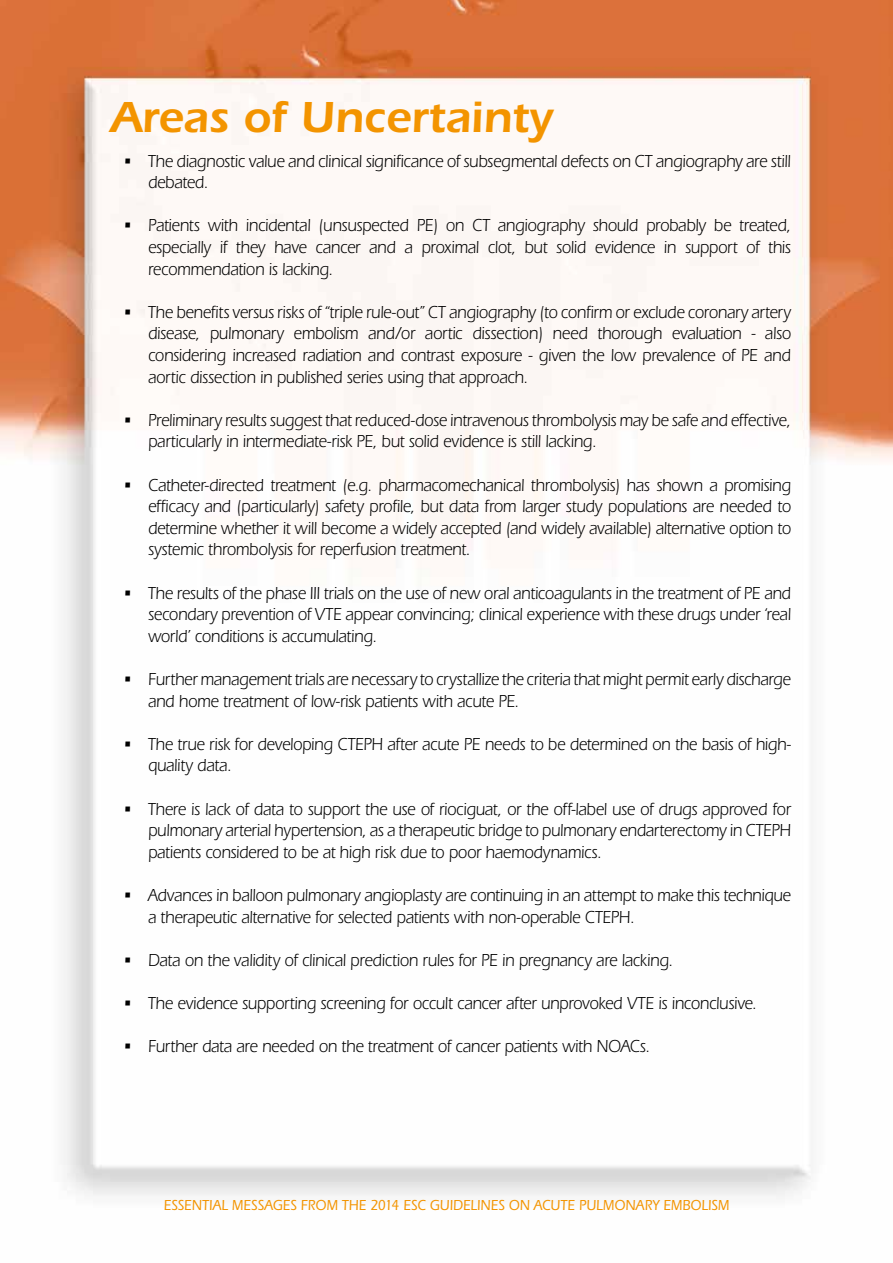
<style>
.page{position:relative;width:893px;height:1263px;background:#fff}
.page>*{position:absolute;margin:0;border:0;box-sizing:border-box;transform-origin:0 0}
.t1{font:600 45px "Itc Eras";color:#f39400}
.t2{font:18px/21.6px "Itc Eras";letter-spacing:-.015em;color:#000;scale:.9 1}
.t3{font:500 15px "Itc Eras";letter-spacing:.005em;color:#f39400;scale:.9 1}
</style>
<div class="page">
<img style="left:0;top:0;width:893px;height:1197px">
<h1 class="t1" style="left:111px;top:91px;width:444px">Areas of Uncertainty</h1>
<p class="t2" style="left:148px;top:150px;width:716px;text-indent:-25px">• The diagnostic value and clinical significance of subsegmental defects on CT angiography are still debated.</p>
<p class="t2" style="left:148px;top:215px;width:716px;text-align:justify;text-indent:-25px">• Patients with incidental (unsuspected PE) on CT angiography should probably be treated, especially if they have cancer and a proximal clot, but solid evidence in support of this recommendation is lacking.</p>
<p class="t2" style="left:148px;top:301px;width:716px;text-align:justify;text-indent:-25px">• The benefits versus risks of “triple rule-out” CT angiography (to confirm or exclude coronary artery disease, pulmonary embolism and/or aortic dissection) need thorough evaluation - also considering increased radiation and contrast exposure - given the low prevalence of PE and aortic dissection in published series using that approach.</p>
<p class="t2" style="left:148px;top:409px;width:716px;text-indent:-25px">• Preliminary results suggest that reduced-dose intravenous thrombolysis may be safe and effective, particularly in intermediate-risk PE, but solid evidence is still lacking.</p>
<p class="t2" style="left:148px;top:474px;width:716px;text-align:justify;text-indent:-25px">• Catheter-directed treatment (e.g. pharmacomechanical thrombolysis) has shown a promising efficacy and (particularly) safety profile, but data from larger study populations are needed to determine whether it will become a widely accepted (and widely available) alternative option to systemic thrombolysis for reperfusion treatment.</p>
<p class="t2" style="left:148px;top:582px;width:716px;text-align:justify;text-indent:-25px">• The results of the phase III trials on the use of new oral anticoagulants in the treatment of PE and secondary prevention of VTE appear convincing; clinical experience with these drugs under ‘real world’ conditions is accumulating.</p>
<p class="t2" style="left:148px;top:669px;width:716px;text-indent:-25px">• Further management trials are necessary to crystallize the criteria that might permit early discharge and home treatment of low-risk patients with acute PE.</p>
<p class="t2" style="left:148px;top:733px;width:716px;text-indent:-25px">• The true risk for developing CTEPH after acute PE needs to be determined on the basis of high&shy;quality data.</p>
<p class="t2" style="left:148px;top:798px;width:716px;text-align:justify;text-indent:-25px">• There is lack of data to support the use of riociguat, or the off-label use of drugs approved for pulmonary arterial hypertension, as a therapeutic bridge to pulmonary endarterectomy in CTEPH patients considered to be at high risk due to poor haemodynamics.</p>
<p class="t2" style="left:148px;top:885px;width:716px;text-indent:-25px">• Advances in balloon pulmonary angioplasty are continuing in an attempt to make this technique a therapeutic alternative for selected patients with non-operable CTEPH.</p>
<p class="t2" style="left:123px;top:949px;width:612px">• Data on the validity of clinical prediction rules for PE in pregnancy are lacking.</p>
<p class="t2" style="left:123px;top:993px;width:705px">• The evidence supporting screening for occult cancer after unprovoked VTE is inconclusive.</p>
<p class="t2" style="left:123px;top:1036px;width:587px">• Further data are needed on the treatment of cancer patients with NOACs.</p>
<p class="t3" style="left:164px;top:1197px;width:630px">ESSENTIAL MESSAGES FROM THE 2014 ESC GUIDELINES ON ACUTE PULMONARY EMBOLISM</p>
</div>
